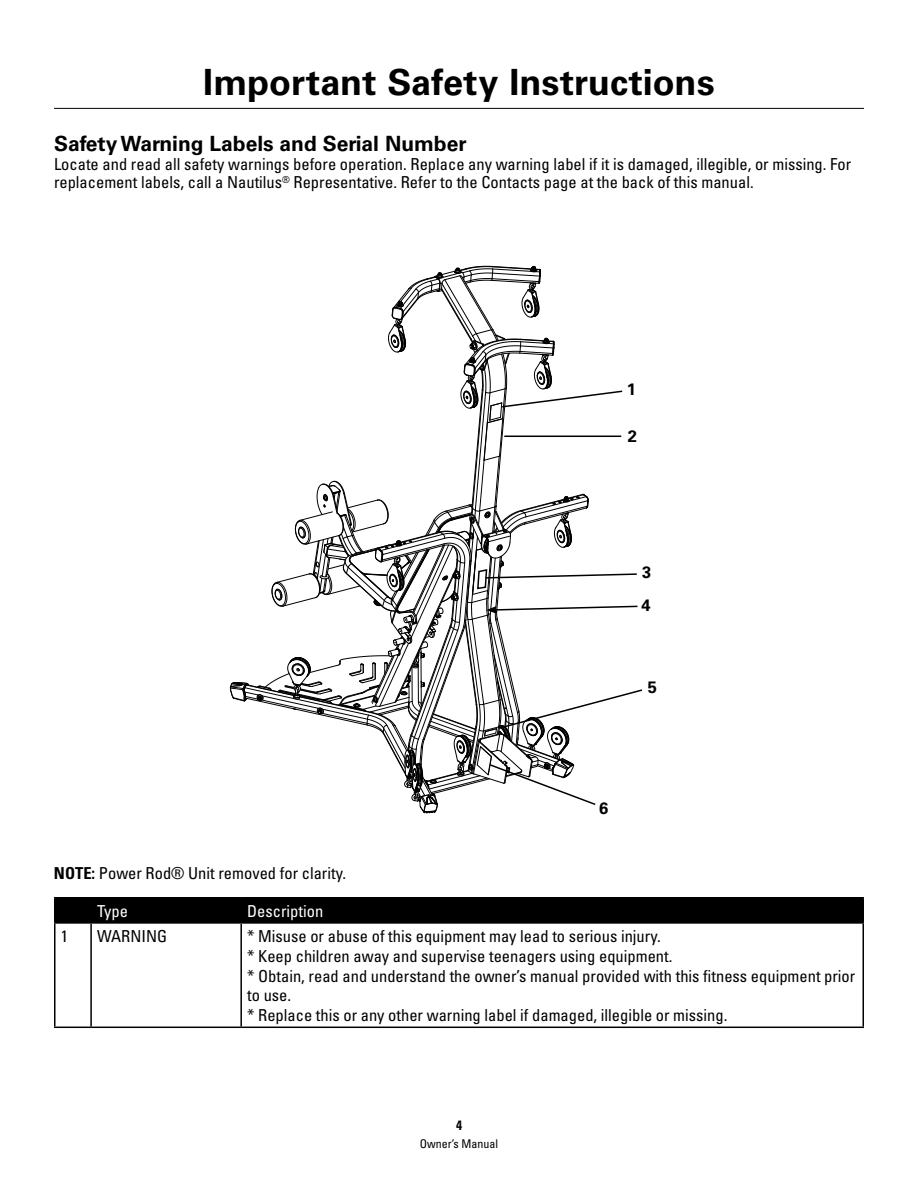
<style>
.page{position:relative;width:918px;height:1188px;background:#fff}
.page>*{position:absolute;margin:0;border:0;box-sizing:border-box;transform-origin:0 0}
.t1{font:700 36px "Univers";color:#000}
.t2{font:700 21px "Univers";color:#000}
.t3{font:condensed 16.5px/19.8px "Univers";color:#000}
.t4{font:condensed 16.5px "Univers";color:#fff}
.t5{font:700 16.5px "Univers";color:#000}
.t6{font:700 condensed 13.5px "Univers";color:#000}
.t7{font:condensed 12px "Univers";color:#000}
.s1{font-weight:700}
</style>
<div class="page">
<svg style="left:230px;top:266px;width:413px;height:547px"></svg>
<div style="left:55px;top:898px;width:808px;height:24px;background:#000"></div>
<hr style="left:54px;top:897px;width:37px;height:1px;background:#000">
<hr style="left:54px;top:899px;width:2px;height:23px;background:#000">
<hr style="left:91px;top:897px;width:150px;height:1px;background:#000">
<hr style="left:90px;top:899px;width:2px;height:23px;background:#000">
<hr style="left:241px;top:897px;width:623px;height:1px;background:#000">
<hr style="left:240px;top:899px;width:2px;height:23px;background:#000">
<hr style="left:862px;top:899px;width:2px;height:23px;background:#000">
<hr style="left:54px;top:922px;width:37px;height:2px;background:#000">
<hr style="left:54px;top:924px;width:2px;height:103px;background:#000">
<hr style="left:91px;top:922px;width:150px;height:2px;background:#000">
<hr style="left:90px;top:924px;width:2px;height:103px;background:#000">
<hr style="left:241px;top:922px;width:623px;height:2px;background:#000">
<hr style="left:240px;top:924px;width:2px;height:103px;background:#000">
<hr style="left:862px;top:924px;width:2px;height:103px;background:#000">
<hr style="left:54px;top:1027px;width:37px;height:1px;background:#000">
<hr style="left:91px;top:1027px;width:150px;height:1px;background:#000">
<hr style="left:241px;top:1027px;width:623px;height:1px;background:#000">
<hr style="left:54px;top:108px;width:810px;height:1px;background:#000">
<h1 class="t1" style="left:203px;top:61px;width:513px">Important Safety Instructions</h1>
<p class="t2" style="left:54px;top:131px;width:414px">Safety Warning Labels and Serial Number</p>
<p class="t3" style="left:54px;top:155px;width:799px;line-height:18px">Locate and read all safety warnings before operation. Replace any warning label if it is damaged, illegible, or missing. For replacement labels, call a Nautilus<sup>®</sup> Representative. Refer to the Contacts page at the back of this manual.</p>
<p class="t5" style="left:627px;top:380px;width:11px">1</p>
<p class="t5" style="left:628px;top:426px;width:11px">2</p>
<p class="t5" style="left:642px;top:562px;width:11px">3</p>
<p class="t5" style="left:642px;top:596px;width:11px">4</p>
<p class="t3" style="left:54px;top:863px;width:294px"><span class="s1">NOTE:</span> Power Rod® Unit removed for clarity.</p>
<p class="t4" style="left:97px;top:901px;width:32px">Type</p>
<p class="t4" style="left:247px;top:901px;width:78px">Description</p>
<p class="t5" style="left:648px;top:678px;width:11px">5</p>
<p class="t5" style="left:599px;top:799px;width:11px">6</p>
<p class="t3" style="left:61px;top:926px;width:9px">1</p>
<p class="t3" style="left:97px;top:926px;width:71px">WARNING</p>
<p class="t3" style="left:247px;top:926px;width:610px">* Misuse or abuse of this equipment may lead to serious injury.<br>* Keep children away and supervise teenagers using equipment.<br>* Obtain, read and understand the owner’s manual provided with this fitness equipment prior to use.<br>* Replace this or any other warning label if damaged, illegible or missing.</p>
<p class="t6" style="left:456px;top:1117px;width:7px">4</p>
<p class="t7" style="left:420px;top:1136px;width:80px">Owner’s Manual</p>
</div>
